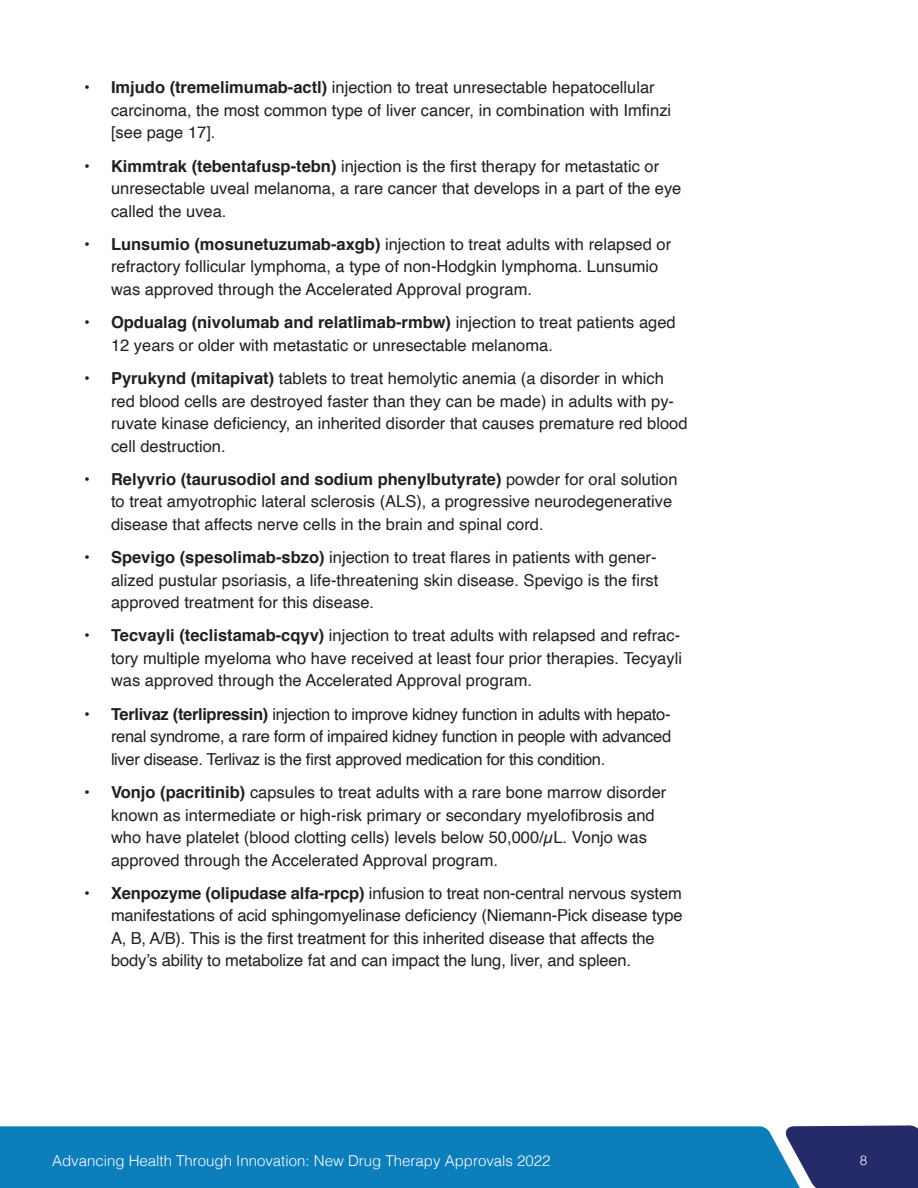
<style>
.page{position:relative;width:918px;height:1188px;background:#fff}
.page>*{position:absolute;margin:0;border:0;box-sizing:border-box;transform-origin:0 0}
.t1{font:16.5px/22.5px "Helvetica";color:#231f20}
.t2{font:300 15px "Helvetica";color:#fff}
.t3{font:300 13.5px "Helvetica";color:#fff}
.s1{font-weight:700}
</style>
<div class="page">
<div style="left:802px;top:1125px;width:116px;height:63px;background:#252b69"></div>
<div style="left:0;top:1126px;width:802px;height:62px;background:#0c7ebb"></div>
<p class="t1" style="left:111px;top:77px;width:562px;text-indent:-27px">• <span class="s1">Imjudo (tremelimumab-actl)</span> injection to treat unresectable hepatocellular carcinoma, the most common type of liver cancer, in combination with Imfinzi [see page 17].</p>
<p class="t1" style="left:111px;top:155px;width:572px;text-indent:-27px">• <span class="s1">Kimmtrak (tebentafusp-tebn)</span> injection is the first therapy for metastatic or unresectable uveal melanoma, a rare cancer that develops in a part of the eye called the uvea.</p>
<p class="t1" style="left:111px;top:233px;width:562px;text-indent:-27px">• <span class="s1">Lunsumio (mosunetuzumab-axgb)</span> injection to treat adults with relapsed or refractory follicular lymphoma, a type of non-Hodgkin lymphoma. Lunsumio was approved through the Accelerated Approval program.</p>
<p class="t1" style="left:111px;top:312px;width:566px;text-indent:-27px">• <span class="s1">Opdualag (nivolumab and relatlimab-rmbw)</span> injection to treat patients aged<br>12 years or older with metastatic or unresectable melanoma.</p>
<p class="t1" style="left:111px;top:368px;width:578px;text-indent:-27px">• <span class="s1">Pyrukynd (mitapivat)</span> tablets to treat hemolytic anemia (a disorder in which red blood cells are destroyed faster than they can be made) in adults with py&shy;ruvate kinase deficiency, an inherited disorder that causes premature red blood cell destruction.</p>
<p class="t1" style="left:111px;top:468px;width:568px;text-indent:-27px">• <span class="s1">Relyvrio (taurusodiol and sodium phenylbutyrate)</span> powder for oral solution to treat amyotrophic lateral sclerosis (ALS), a progressive neurodegenerative disease that affects nerve cells in the brain and spinal cord.</p>
<p class="t1" style="left:111px;top:547px;width:549px;text-align:justify;text-indent:-27px">• <span class="s1">Spevigo (spesolimab-sbzo)</span> injection to treat flares in patients with gener&shy;alized pustular psoriasis, a life-threatening skin disease. Spevigo is the first approved treatment for this disease.</p>
<p class="t1" style="left:111px;top:625px;width:573px;text-align:justify;text-indent:-27px">• <span class="s1">Tecvayli (teclistamab-cqyv)</span> injection to treat adults with relapsed and refrac&shy;tory multiple myeloma who have received at least four prior therapies. Tecyayli was approved through the Accelerated Approval program.</p>
<p class="t1" style="left:111px;top:703px;width:562px;text-align:justify;text-indent:-27px">• <span class="s1">Terlivaz (terlipressin)</span> injection to improve kidney function in adults with hepato&shy;renal syndrome, a rare form of impaired kidney function in people with advanced liver disease. Terlivaz is the first approved medication for this condition.</p>
<p class="t1" style="left:111px;top:782px;width:557px;text-indent:-27px">• <span class="s1">Vonjo (pacritinib)</span> capsules to treat adults with a rare bone marrow disorder known as intermediate or high-risk primary or secondary myelofibrosis and who have platelet (blood clotting cells) levels below 50,000/µL. Vonjo was approved through the Accelerated Approval program.</p>
<p class="t1" style="left:111px;top:882px;width:573px;text-indent:-27px">• <span class="s1">Xenpozyme (olipudase alfa-rpcp)</span> infusion to treat non-central nervous system manifestations of acid sphingomyelinase deficiency (Niemann-Pick disease type A, B, A/B). This is the first treatment for this inherited disease that affects the body’s ability to metabolize fat and can impact the lung, liver, and spleen.</p>
<p class="t2" style="left:52px;top:1148px;width:500px">Advancing Health Through Innovation: New Drug Therapy Approvals 2022</p>
<p class="t3" style="left:860px;top:1148px;width:9px">8</p>
</div>
